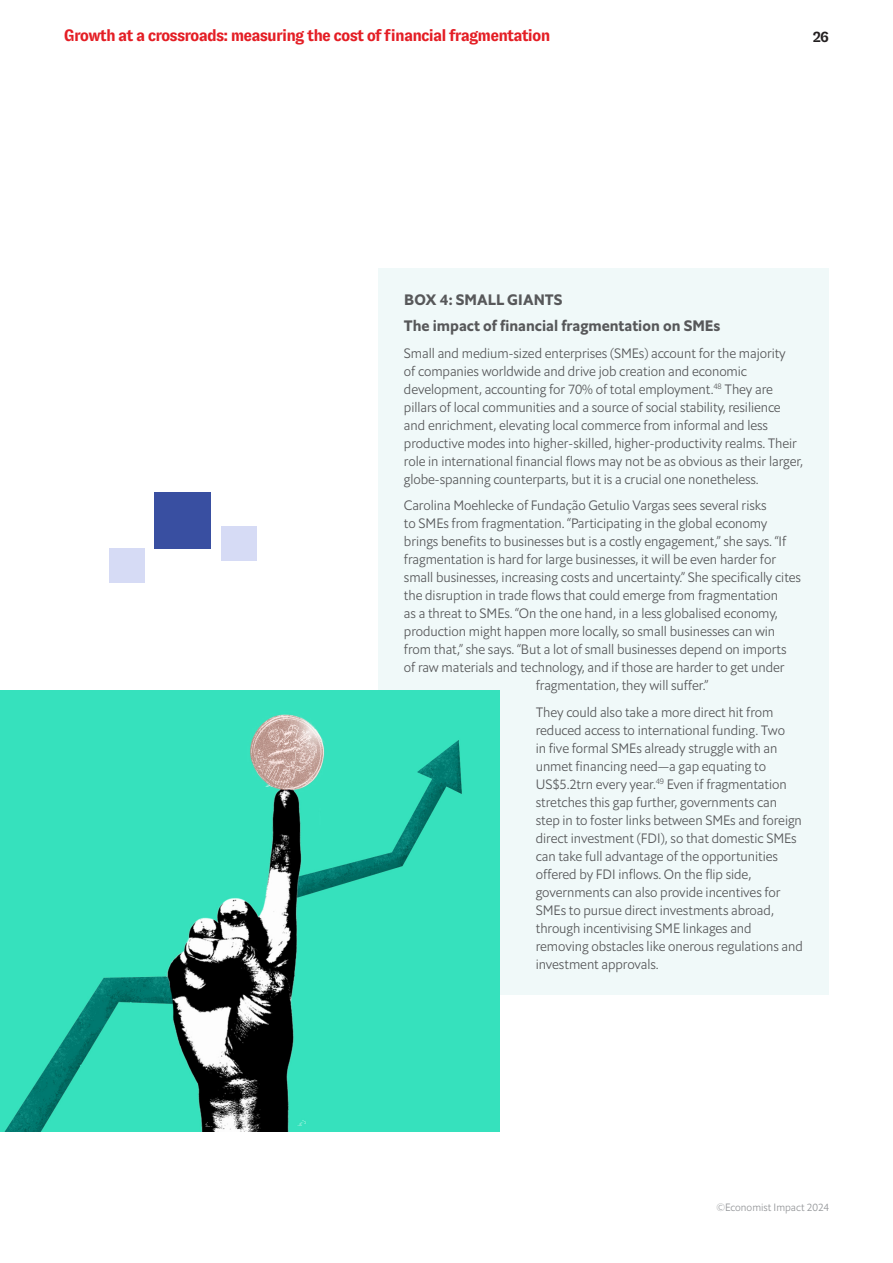
<style>
.page{position:relative;width:893px;height:1263px;background:#fff}
.page>*{position:absolute;margin:0;border:0;box-sizing:border-box;transform-origin:0 0}
.t1{font:700 16.5px "GT Zirkon";letter-spacing:-.05em;color:#e41e25}
.t2{font:15px "Econ Sans Bol";color:#57585a}
.t3{font:700 15px "GT Zirkon";color:#231f20}
.t4{font:13.5px/18px "Econ Sans Lig";letter-spacing:-.005em;color:#57585a}
.t5{font:10.5px "Econ Sans Lig";color:#939598}
</style>
<div class="page">
<div style="left:378px;top:268px;width:451px;height:726px;background:#f0f9f9"></div>
<img style="left:0;top:691px;width:500px;height:440px">
<div style="left:154px;top:492px;width:56px;height:56px;background:#394fa1"></div>
<div style="left:221px;top:526px;width:36px;height:34px;background:#d6dbf5"></div>
<div style="left:110px;top:548px;width:35px;height:34px;background:#d6dbf5"></div>
<p class="t1" style="left:64px;top:27px;width:488px">Growth at a crossroads: measuring the cost of financial fragmentation</p>
<p class="t3" style="left:813px;top:28px;width:18px">26</p>
<p class="t2" style="left:404px;top:290px;width:160px">BOX 4: SMALL GIANTS</p>
<p class="t2" style="left:404px;top:316px;width:318px">The impact of financial fragmentation on SMEs</p>
<p class="t4" style="left:404px;top:344px;width:401px">Small and medium-sized enterprises (SMEs) account for the majority<br>of companies worldwide and drive job creation and economic development, accounting for 70% of total employment.<sup>48</sup> They are pillars of local communities and a source of social stability, resilience and enrichment, elevating local commerce from informal and less productive modes into higher-skilled, higher-productivity realms. Their role in international financial flows may not be as obvious as their larger, globe-spanning counterparts, but it is a crucial one nonetheless.</p>
<p class="t4" style="left:404px;top:497px;width:364px">Carolina Moehlecke of Fundação Getulio Vargas sees several risks</p>
<p class="t4" style="left:404px;top:515px;width:365px">to SMEs from fragmentation. “Participating in the global economy</p>
<p class="t4" style="left:404px;top:533px;width:384px">brings benefits to businesses but is a costly engagement,” she says. “If</p>
<p class="t4" style="left:404px;top:551px;width:374px">fragmentation is hard for large businesses, it will be even harder for</p>
<p class="t4" style="left:404px;top:569px;width:399px">small businesses, increasing costs and uncertainty.” She specifically cites</p>
<p class="t4" style="left:404px;top:587px;width:376px">the disruption in trade flows that could emerge from fragmentation</p>
<p class="t4" style="left:404px;top:605px;width:375px">as a threat to SMEs. “On the one hand, in a less globalised economy,</p>
<p class="t4" style="left:404px;top:623px;width:373px">production might happen more locally, so small businesses can win</p>
<p class="t4" style="left:404px;top:641px;width:384px">from that,” she says. “But a lot of small businesses depend on imports</p>
<p class="t4" style="left:404px;top:659px;width:382px">of raw materials and technology, and if those are harder to get under</p>
<p class="t4" style="left:536px;top:677px;width:174px">fragmentation, they will suffer.”</p>
<p class="t4" style="left:536px;top:703px;width:269px">They could also take a more direct hit from reduced access to international funding. Two<br>in five formal SMEs already struggle with an unmet financing need—a gap equating to US$5.2trn every year.<sup>49</sup> Even if fragmentation stretches this gap further, governments can step in to foster links between SMEs and foreign direct investment (FDI), so that domestic SMEs can take full advantage of the opportunities offered by FDI inflows. On the flip side, governments can also provide incentives for SMEs to pursue direct investments abroad, through incentivising SME linkages and removing obstacles like onerous regulations and investment approvals.</p>
<p class="t5" style="left:716px;top:1201px;width:114px">©Economist Impact 2024</p>
</div>
